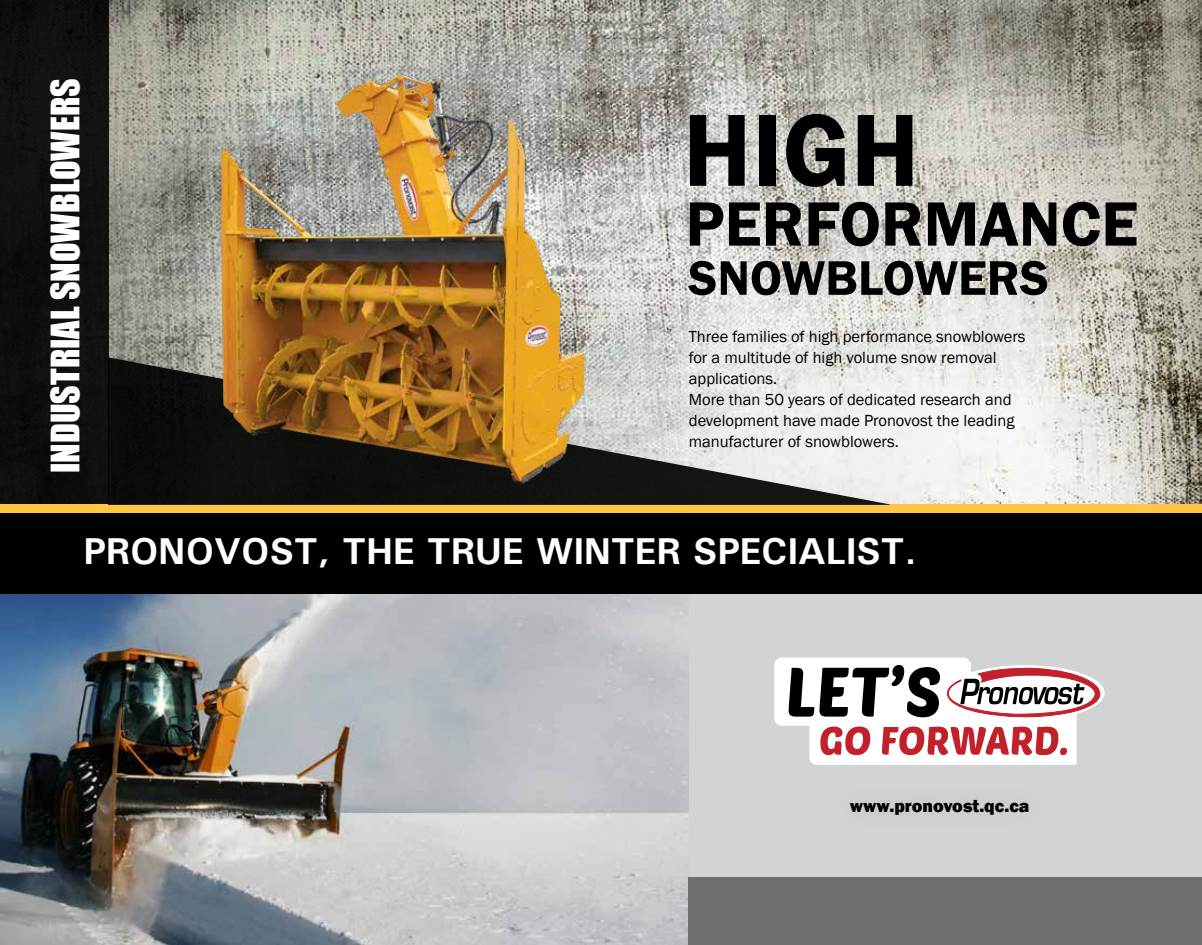
<style>
.page{position:relative;width:1202px;height:945px;background:#fff}
.page>*{position:absolute;margin:0;border:0;box-sizing:border-box;transform-origin:0 0}
.t1{font:600 106.2px "Franklin Gothic";color:#000}
.t2{font:600 64.8px "Franklin Gothic";color:#000}
.t3{font:600 50.25px "Franklin Gothic";color:#000}
.t4{font:700 37.5px "Univers";color:#fff}
.t5{font:36px "Impact";color:#fff}
.t6{font:800 18px "Franklin Gothic";color:#000}
.t7{font:16.5px/21px "Franklin Gothic";color:#000}
</style>
<div class="page">
<div style="left:688px;top:593px;width:514px;height:301px;background:#d1d3d4"></div>
<img style="left:108px;top:0;width:1094px;height:505px">
<img style="left:0;top:593px;width:688px;height:352px">
<div style="left:688px;top:878px;width:514px;height:67px;background:#6d6e71"></div>
<div style="left:0;top:512px;width:1202px;height:81px;background:#000"></div>
<div style="left:0;top:0;width:108px;height:512px;background:#10100e"></div>
<div style="left:0;top:505px;width:1202px;height:8px;background:#ffc543"></div>
<svg style="left:108px;top:357px;width:781px;height:148px"></svg>
<img style="left:197px;top:65px;width:396px;height:431px">
<div style="left:774px;top:658px;width:197px;height:68px;background:#fff;border-radius:7px"></div>
<svg style="left:788px;top:665px;width:317px;height:100px"></svg>
<h3 class="t5" style="left:43px;top:473px;width:396px;rotate:-90deg">INDUSTRIAL SNOWBLOWERS</h3>
<h1 class="t1" style="left:683px;top:85px;width:238px">HIGH</h1>
<h2 class="t2" style="left:685px;top:184px;width:454px">PERFORMANCE</h2>
<h3 class="t3" style="left:688px;top:247px;width:362px">SNOWBLOWERS</h3>
<p class="t7" style="left:688px;top:327px;width:338px">Three families of high performance snowblowers for a multitude of high volume snow removal applications.<br>More than 50 years of dedicated research and development have made Pronovost the leading manufacturer of snowblowers.</p>
<h3 class="t4" style="left:84px;top:528px;width:834px">PRONOVOST, THE TRUE WINTER SPECIALIST.</h3>
<p class="t6" style="left:849px;top:794px;width:181px">www.pronovost.qc.ca</p>
</div>
